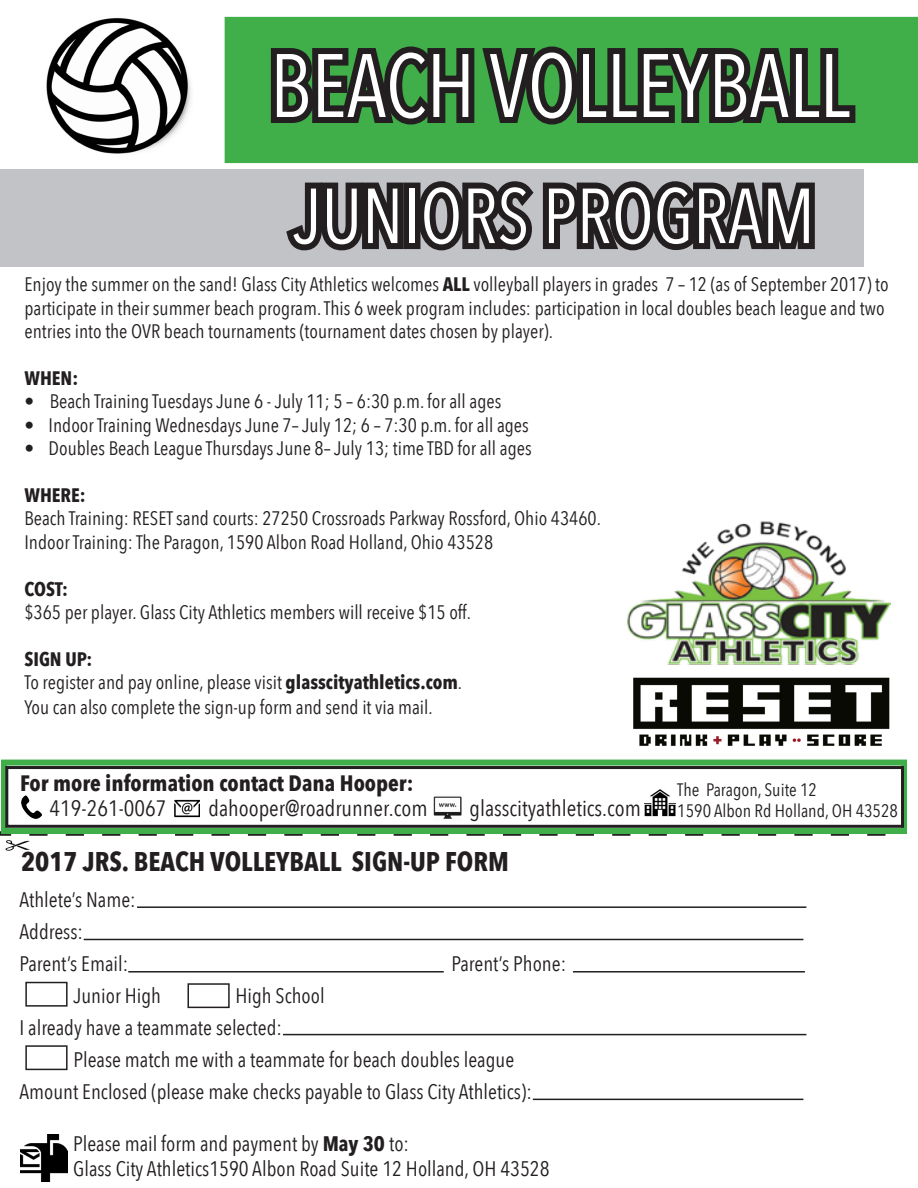
<style>
.page{position:relative;width:918px;height:1188px;background:#fff}
.page>*{position:absolute;margin:0;border:0;box-sizing:border-box;transform-origin:0 0}
.t1{font:88.95px "Avenir Next Condensed";color:#fff;scale:.96 1}
.t2{font:76.95px "Avenir Next Condensed";color:#fff;scale:.96 1}
.t3{font:700 27px "Avenir Next Condensed";color:#231f20}
.t4{font:22.2px "Avenir Next Condensed";color:#231f20}
.t5{font:700 22.2px "Avenir Next Condensed";color:#231f20}
.t6{font:21px "Avenir Next Condensed";color:#231f20}
.t7{font:19.5px/23.4px "Avenir Next Condensed";color:#231f20}
.t8{font:700 19.5px "Avenir Next Condensed";color:#231f20}
.t9{font:18px "Avenir Next Condensed";color:#231f20}
.s1{font-weight:700}
</style>
<div class="page">
<img style="left:633px;top:677px;width:257px;height:69px">
<div style="left:225px;top:18px;width:692px;height:144px;background:#40ae49"></div>
<div style="left:225px;top:17px;width:693px;height:146px;border:2px solid #40ae49"></div>
<svg style="left:270px;top:46px;width:586px;height:79px"></svg>
<img style="left:626px;top:521px;width:264px;height:144px">
<img style="left:15px;top:18px;width:187px;height:152px">
<div style="left:0;top:170px;width:864px;height:97px;background:#c2c3c6"></div>
<svg style="left:286px;top:181px;width:529px;height:70px"></svg>
<svg style="left:0;top:831px;width:885px;height:5px"></svg>
<img style="left:0;top:834px;width:38px;height:17px">
<hr style="left:137px;top:906px;width:669px;height:2px;background:#231f20">
<hr style="left:84px;top:939px;width:719px;height:1px;background:#231f20">
<hr style="left:128px;top:971px;width:316px;height:2px;background:#231f20">
<hr style="left:573px;top:971px;width:232px;height:2px;background:#231f20">
<hr style="left:533px;top:1099px;width:270px;height:1px;background:#231f20">
<img style="left:20px;top:1134px;width:48px;height:48px">
<hr style="left:283px;top:1034px;width:523px;height:1px;background:#231f20">
<div style="left:25px;top:982px;width:43px;height:25px;border:2px solid #231f20"></div>
<div style="left:188px;top:983px;width:42px;height:25px;border:2px solid #231f20"></div>
<div style="left:25px;top:1045px;width:43px;height:25px;border:2px solid #231f20"></div>
<div style="left:1px;top:760px;width:906px;height:74px;border:6px solid #40ae49"></div>
<img style="left:21px;top:796px;width:21px;height:22px">
<img style="left:433px;top:796px;width:28px;height:23px">
<img style="left:174px;top:799px;width:26px;height:19px">
<div style="left:5px;top:766px;width:899px;height:62px;border:3px solid #231f20"></div>
<img style="left:645px;top:789px;width:31px;height:28px">
<p class="t1" style="left:270px;top:10px;width:605px">BEACH VOLLEYBALL</p>
<p class="t2" style="left:294px;top:150px;width:544px">JUNIORS PROGRAM</p>
<p class="t7" style="left:24px;top:272px;width:866px">Enjoy the summer on the sand! Glass City Athletics welcomes <span class="s1">ALL</span> volleyball players in grades 7 – 12 (as of September 2017) to participate in their summer beach program. This 6 week program includes: participation in local doubles beach league and two</p>
<p class="t7" style="left:24px;top:319px;width:530px">entries into the OVR beach tournaments (tournament dates chosen by player).</p>
<p class="t8" style="left:24px;top:366px;width:55px">WHEN:</p>
<p class="t7" style="left:24px;top:389px;width:478px"><span class="s1">•</span> Beach Training Tuesdays June 6 - July 11; 5 – 6:30 p.m. for all ages</p>
<p class="t7" style="left:24px;top:412px;width:506px">• Indoor Training Wednesdays June 7– July 12; 6 – 7:30 p.m. for all ages</p>
<p class="t7" style="left:24px;top:436px;width:509px">• Doubles Beach League Thursdays June 8– July 13; time TBD for all ages</p>
<p class="t8" style="left:24px;top:483px;width:63px">WHERE:</p>
<p class="t7" style="left:24px;top:506px;width:578px">Beach Training: RESET sand courts: 27250 Crossroads Parkway Rossford, Ohio 43460.</p>
<p class="t7" style="left:24px;top:529px;width:470px">Indoor Training: The Paragon, 1590 Albon Road Holland, Ohio 43528</p>
<p class="t8" style="left:24px;top:577px;width:45px">COST:</p>
<p class="t7" style="left:24px;top:600px;width:448px">$365 per player. Glass City Athletics members will receive $15 off.</p>
<p class="t8" style="left:24px;top:647px;width:70px">SIGN UP:</p>
<p class="t7" style="left:24px;top:670px;width:439px">To register and pay online, please visit <span class="s1">glasscityathletics.com</span>.</p>
<p class="t7" style="left:24px;top:695px;width:410px">You can also complete the sign-up form and send it via mail.</p>
<p class="t5" style="left:20px;top:770px;width:395px">For more information contact Dana Hooper:</p>
<p class="t4" style="left:50px;top:790px;width:118px">419-261-0067</p>
<p class="t4" style="left:208px;top:790px;width:221px">dahooper@roadrunner.com</p>
<p class="t4" style="left:470px;top:790px;width:173px">glasscityathletics.com</p>
<p class="t3" style="left:21px;top:845px;width:489px">2017 JRS. BEACH VOLLEYBALL SIGN-UP FORM</p>
<p class="t6" style="left:20px;top:882px;width:118px">Athlete’s Name:</p>
<p class="t6" style="left:20px;top:914px;width:65px">Address:</p>
<p class="t6" style="left:20px;top:946px;width:110px">Parent’s Email:</p>
<p class="t6" style="left:451px;top:946px;width:116px">Parent’s Phone:</p>
<p class="t6" style="left:73px;top:978px;width:89px">Junior High</p>
<p class="t6" style="left:235px;top:978px;width:91px">High School</p>
<p class="t6" style="left:20px;top:1010px;width:264px">I already have a teammate selected:</p>
<p class="t6" style="left:73px;top:1042px;width:442px">Please match me with a teammate for beach doubles league</p>
<p class="t6" style="left:20px;top:1074px;width:514px">Amount Enclosed (please make checks payable to Glass City Athletics):</p>
<p class="t6" style="left:73px;top:1126px;width:337px">Please mail form and payment by <span class="s1">May 30</span> to:</p>
<p class="t6" style="left:73px;top:1151px;width:478px">Glass City Athletics1590 Albon Road Suite 12 Holland, OH 43528</p>
<p class="t9" style="left:677px;top:774px;width:141px">The Paragon, Suite 12</p>
<p class="t9" style="left:677px;top:796px;width:222px">1590 Albon Rd Holland, OH 43528</p>
</div>
